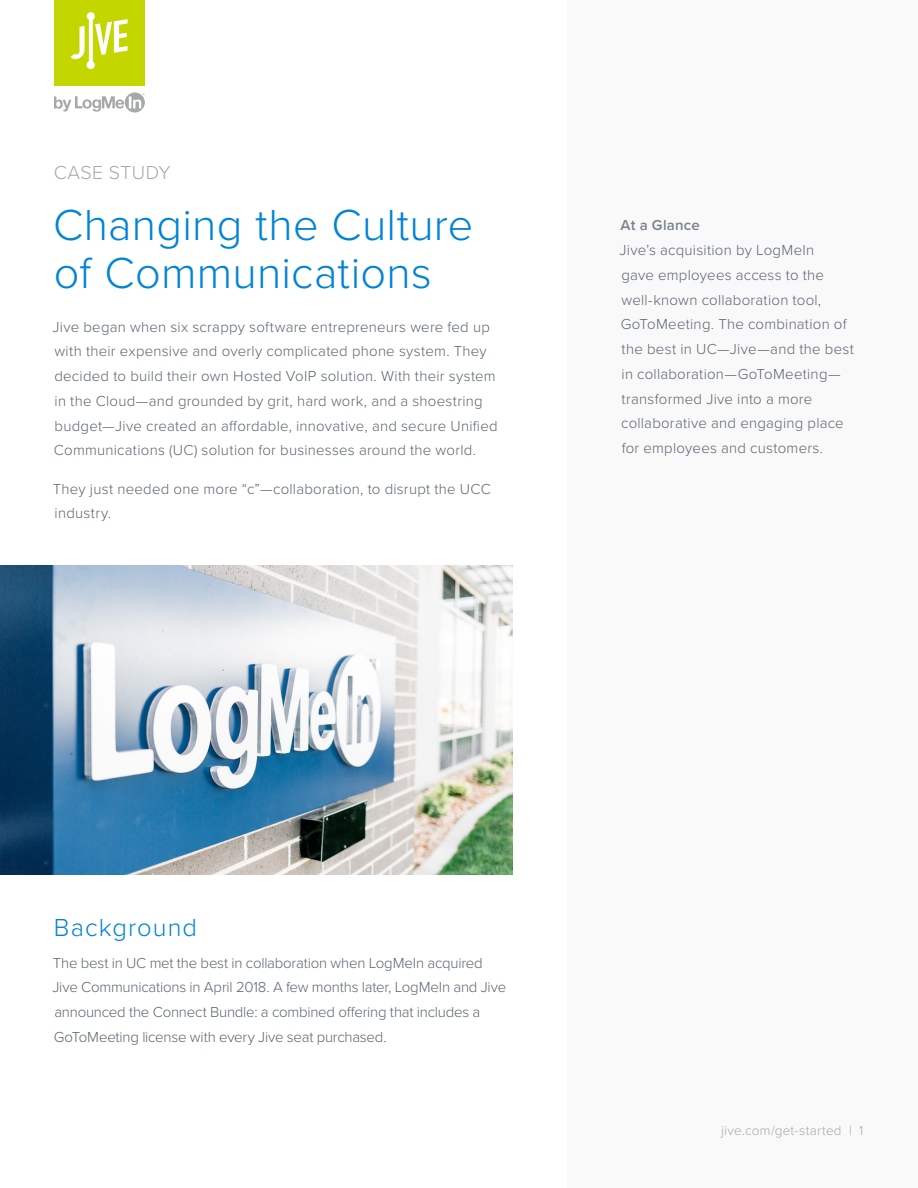
<style>
.page{position:relative;width:918px;height:1188px;background:#fff}
.page>*{position:absolute;margin:0;border:0;box-sizing:border-box;transform-origin:0 0}
.t1{font:300 45px/48px "Proxima Nova";letter-spacing:.005em;color:#0084d5}
.t2{font:300 25.5px "Proxima Nova";letter-spacing:.045em;color:#0084d5}
.t3{font:300 19.5px "Proxima Nova";letter-spacing:.02em;color:#a9a8aa}
.Body{font:300 15px/24.8px "Proxima Nova";letter-spacing:.015em;color:#5a6670}
.Body-2{font:300 15px/24.8px "Proxima Nova";letter-spacing:-.015em;color:#5a6670}
.Sidebar_H1{font:600 15px "Proxima Nova";letter-spacing:.015em;color:#79828b}
.t4{font:300 13.5px "Proxima Nova";letter-spacing:.02em;color:#a9a8aa}
</style>
<div class="page">
<div style="left:567px;top:0;width:351px;height:1188px;background:#f9f9f9"></div>
<div style="left:54px;top:0;width:90px;height:86px;background:#c4d600"></div>
<svg style="left:71px;top:12px;width:57px;height:57px"></svg>
<svg style="left:54px;top:92px;width:91px;height:21px"></svg>
<img style="left:0;top:566px;width:513px;height:309px">
<h2 class="t3" style="left:54px;top:158px;width:118px">CASE STUDY</h2>
<p class="t1" style="left:53px;top:199px;width:422px">Changing the Culture of Communications</p>
<p class="Sidebar_H1" style="left:621px;top:214px;width:81px">At a Glance</p>
<p class="Body" style="left:619px;top:237px;width:236px">Jive’s acquisition by LogMeIn<br>gave employees access to the well-known collaboration tool,<br>GoToMeeting. The combination of the best in UC—Jive—and the best in collaboration—GoToMeeting— transformed Jive into a more collaborative and engaging place for employees and customers.</p>
<p class="Body" style="left:52px;top:313px;width:447px">Jive began when six scrappy software entrepreneurs were fed up with their expensive and overly complicated phone system. They decided to build their own Hosted VoIP solution. With their system in the Cloud—and grounded by grit, hard work, and a shoestring budget—Jive created an affordable, innovative, and secure Unified Communications (UC) solution for businesses around the world.</p>
<p class="Body" style="left:53px;top:475px;width:439px">They just needed one more “c”—collaboration, to disrupt the UCC industry.</p>
<h1 class="t2" style="left:54px;top:909px;width:145px">Background</h1>
<p class="Body-2" style="left:52px;top:949px;width:455px">The best in UC met the best in collaboration when LogMeIn acquired Jive Communications in April 2018. A few months later, LogMeIn and Jive announced the Connect Bundle: a combined offering that includes a GoToMeeting license with every Jive seat purchased.</p>
<p class="t4" style="left:721px;top:1120px;width:144px">jive.com/get-started | 1</p>
</div>
